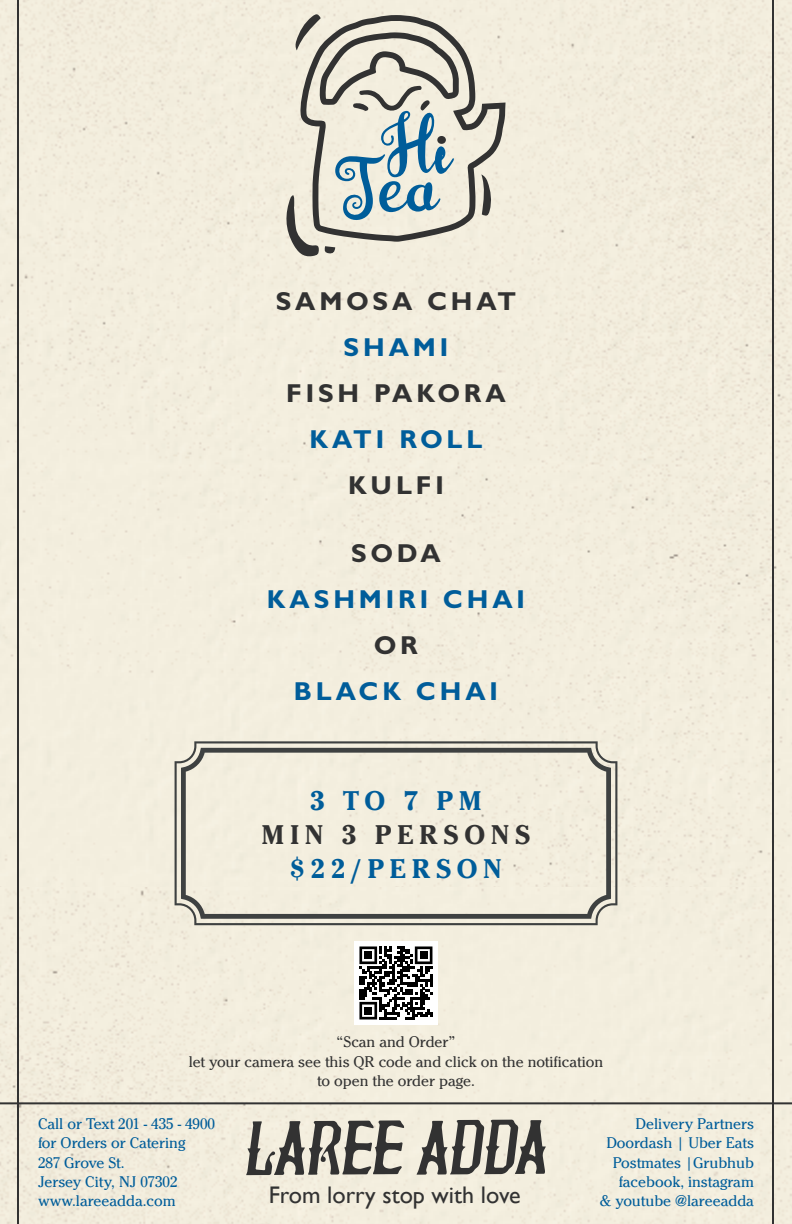
<style>
.page{position:relative;width:792px;height:1224px;background:#fff}
.page>*{position:absolute;margin:0;border:0;box-sizing:border-box;transform-origin:0 0}
.t1{font:700 28px "Cheltenham Itc TEE";letter-spacing:.2em;color:#005d9a}
.t2{font:700 28px "Cheltenham Itc TEE";letter-spacing:.2em;color:#323232}
.t3{font:700 26px "Gill Sans";letter-spacing:.15em;color:#005d9a}
.t4{font:700 26px "Gill Sans";letter-spacing:.15em;color:#323232}
.t5{font:24px "Gill Sans";color:#323232}
.t6{font:16px/19.2px "Cheltenham Itc TEE";color:#005d9a}
.t7{font:16px/19.2px "Cheltenham Itc TEE";color:#323232;text-align:center}
</style>
<div class="page">
<div style="left:0;top:0;width:792px;height:887px;background:#f3eede"></div>
<svg style="left:459px;top:15px;width:47px;height:227px;background:#d1ccbf"></svg>
<svg style="left:285px;top:13px;width:174px;height:245px;background:#c2c5bd"></svg>
<svg style="left:417px;top:1120px;width:129px;height:55px;background:#939189"></svg>
<svg style="left:246px;top:1120px;width:158px;height:55px;background:#9c9a91"></svg>
<svg style="left:175px;top:741px;width:442px;height:184px;background:#bebbb0"></svg>
<svg style="left:181px;top:748px;width:430px;height:171px;background:#e5e0d1"></svg>
<hr style="left:17px;top:0;width:2px;height:1224px;background:#323232">
<hr style="left:772px;top:0;width:2px;height:1224px;background:#323232">
<svg style="left:359px;top:946px;width:73px;height:74px"></svg>
<div style="left:364px;top:952px;width:8px;height:7px;background:#000"></div>
<div style="left:420px;top:952px;width:7px;height:7px;background:#000"></div>
<div style="left:364px;top:1007px;width:8px;height:7px;background:#000"></div>
<hr style="left:0;top:1102px;width:792px;height:2px;background:#323232">
<h2 class="t4" style="left:276px;top:285px;width:242px">SAMOSA CHAT</h2>
<h2 class="t3" style="left:344px;top:331px;width:106px">SHAMI</h2>
<h2 class="t4" style="left:286px;top:377px;width:221px">FISH PAKORA</h2>
<h2 class="t3" style="left:310px;top:423px;width:174px">KATI ROLL</h2>
<h2 class="t4" style="left:348px;top:469px;width:97px">KULFI</h2>
<h2 class="t4" style="left:351px;top:537px;width:91px">SODA</h2>
<h2 class="t3" style="left:267px;top:583px;width:260px">KASHMIRI CHAI</h2>
<h2 class="t4" style="left:374px;top:629px;width:45px">OR</h2>
<h2 class="t3" style="left:294px;top:675px;width:206px">BLACK CHAI</h2>
<h1 class="t1" style="left:310px;top:785px;width:173px">3 TO 7 PM</h1>
<h1 class="t2" style="left:262px;top:819px;width:270px">MIN 3 PERSONS</h1>
<h1 class="t1" style="left:290px;top:852px;width:214px">$22/PERSON</h1>
<p class="t7" style="left:189px;top:1033px;width:416px">“Scan and Order”<br>let your camera see this QR code and click on the notification to open the order page.</p>
<p class="t6" style="left:38px;top:1114px;width:179px">Call or Text 201 - 435 - 4900 for Orders or Catering<br>287 Grove St.<br>Jersey City, NJ 07302 www.lareeadda.com</p>
<p class="t6" style="left:600px;top:1114px;width:156px;text-align:right">Delivery Partners<br>Doordash | Uber Eats<br>Postmates |Grubhub facebook, instagram<br>&amp; youtube @lareeadda</p>
<h3 class="t5" style="left:269px;top:1181px;width:253px">From lorry stop with love</h3>
</div>
